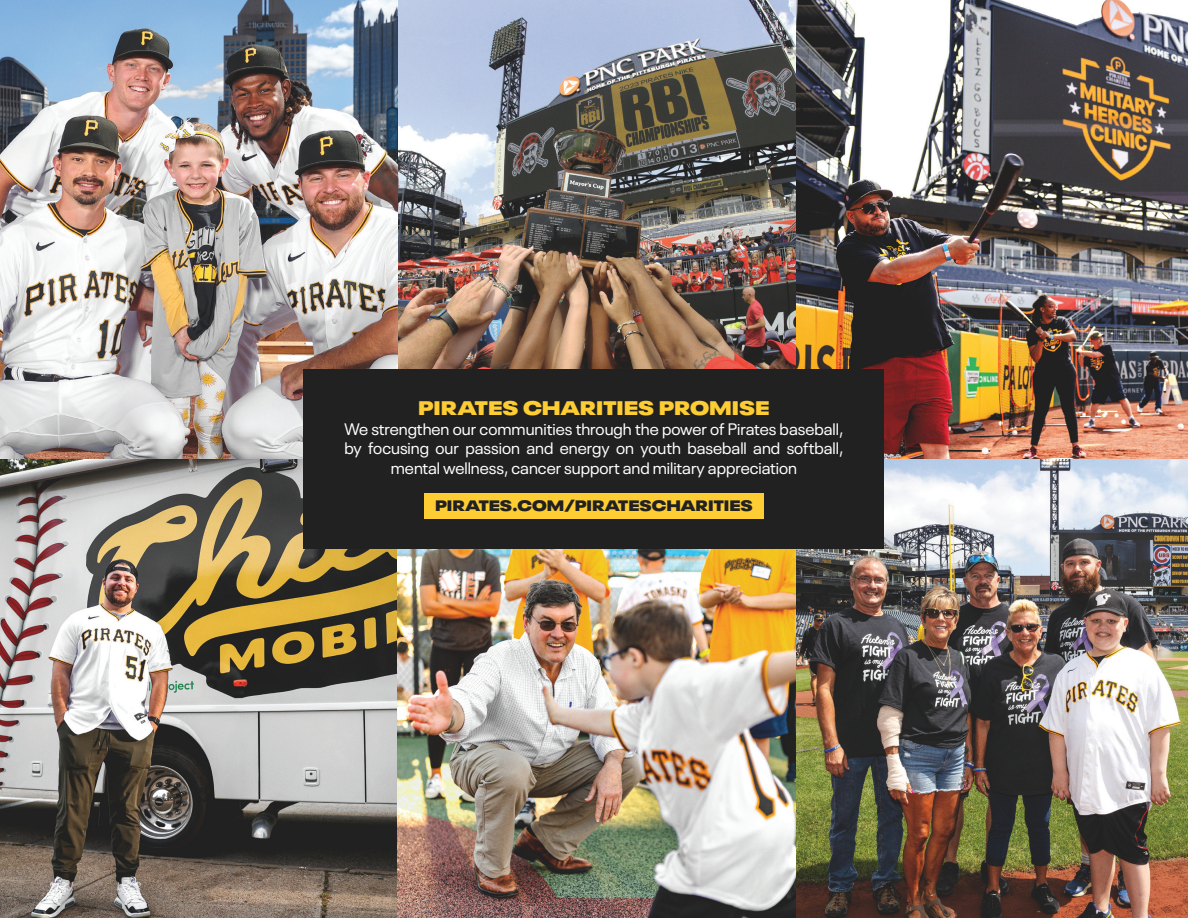
<style>
.page{position:relative;width:1188px;height:918px;background:#fff}
.page>*{position:absolute;margin:0;border:0;box-sizing:border-box;transform-origin:0 0}
.t1{font:900 expanded 19.5px "Neue Plak";color:#fecd33}
.t2{font:16.5px/19.8px "Neue Plak";color:#fff;text-align:center}
.t3{font:900 expanded 15px "Neue Plak";color:#212121}
</style>
<div class="page">
<img style="left:0;top:0;width:398px;height:459px">
<img style="left:0;top:459px;width:397px;height:459px">
<img style="left:398px;top:0;width:790px;height:459px">
<img style="left:397px;top:549px;width:399px;height:369px">
<img style="left:796px;top:459px;width:392px;height:459px">
<div style="left:304px;top:369px;width:580px;height:180px;background:#212121"></div>
<div style="left:424px;top:493px;width:340px;height:25px;background:#fecd33"></div>
<p class="t1" style="left:418px;top:391px;width:353px">PIRATES CHARITIES PROMISE</p>
<p class="t2" style="left:345px;top:417px;width:500px">We strengthen our communities through the power of Pirates baseball, by focusing our passion and energy on youth baseball and softball, mental wellness, cancer support and military appreciation</p>
<p class="t3" style="left:435px;top:493px;width:319px">PIRATES.COM/PIRATESCHARITIES</p>
</div>
